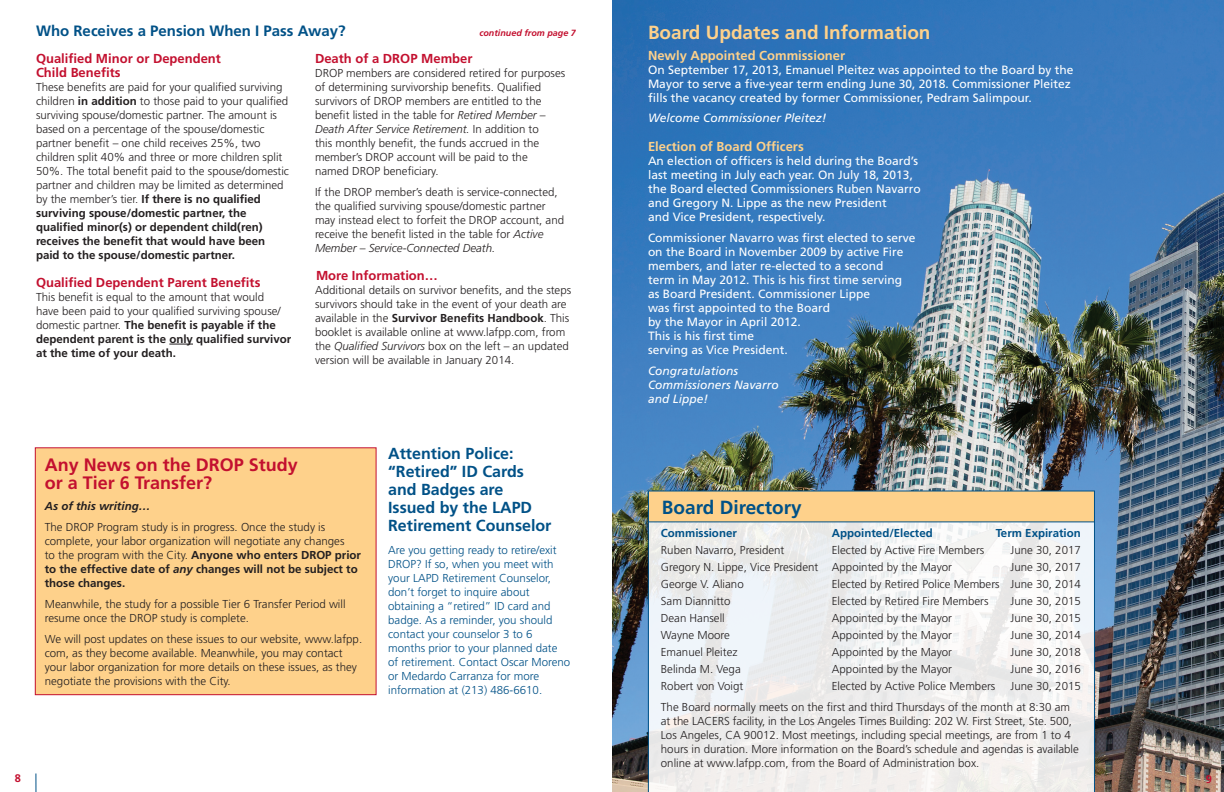
<style>
.page{position:relative;width:1224px;height:792px;background:#fff}
.page>*{position:absolute;margin:0;border:0;box-sizing:border-box;transform-origin:0 0}
.t1{font:700 19px "Frutiger";color:#fed18b}
.t2{font:700 19px "Frutiger";color:#005187}
.t3{font:700 18px/18px "Frutiger";color:#c3102f}
.t4{font:700 16px/18px "Frutiger";color:#005187}
.t5{font:700 15px "Frutiger";color:#005187}
.t6{font:700 13px/14px "Frutiger";color:#c3102f}
.t7{font:700 13px "Frutiger";color:#fed18b}
.t8{font:12px/14px "Frutiger";color:#fff}
.t9{font:italic 12px/14px "Frutiger";color:#fff}
.t10{font:300 11.5px/14px "Frutiger";color:#231f20}
.t11{font:300 11.5px/14px "Frutiger";color:#005187}
.t12{font:700 11.5px "Frutiger";color:#005187}
.t13{font:italic 700 11.5px "Frutiger";color:#231f20}
.t14{font:700 11px "Frutiger";color:#c3102f}
.t15{font:italic 700 9px "Frutiger";color:#c3102f}
.s1{font-weight:700}
.s2{font-style:italic}
.s3{font-weight:700;font-style:italic}
</style>
<div class="page">
<img style="left:612px;top:0;width:612px;height:792px">
<svg style="left:35px;top:774px;width:1px;height:18px"></svg>
<svg style="left:1187px;top:775px;width:1px;height:17px"></svg>
<div style="left:35px;top:448px;width:341px;height:247px;background:#fed18b"></div>
<div style="left:35px;top:447px;width:342px;height:248px;border:1px solid #c3102f"></div>
<svg style="left:169px;top:344px;width:24px;height:1px"></svg>
<svg style="left:648px;top:522px;width:447px;height:270px"></svg>
<div style="left:648px;top:491px;width:446px;height:31px;background:#fed18b"></div>
<div style="left:648px;top:490px;width:447px;height:32px;border:1px solid #005187"></div>
<h3 class="t5" style="left:36px;top:22px;width:311px">Who Receives a Pension When I Pass Away?</h3>
<p class="t15" style="left:479px;top:27px;width:98px">continued from page 7</p>
<p class="t6" style="left:36px;top:51px;width:186px">Qualified Minor or Dependent<br>Child Benefits</p>
<p class="t10" style="left:36px;top:80px;width:255px">These benefits are paid for your qualified surviving children <span class="s1">in addition</span> to those paid to your qualified surviving spouse/domestic partner. The amount is based on a percentage of the spouse/domestic partner benefit – one child receives 25%, two children split 40% and three or more children split 50%. The total benefit paid to the spouse/domestic partner and children may be limited as determined by the member’s tier. <span class="s1">If there is no qualified surviving spouse/domestic partner, the qualified minor(s) or dependent child(ren) receives the benefit that would have been paid to the spouse/domestic partner.</span></p>
<p class="t6" style="left:36px;top:275px;width:226px">Qualified Dependent Parent Benefits</p>
<p class="t10" style="left:36px;top:290px;width:257px">This benefit is equal to the amount that would<br>have been paid to your qualified surviving spouse/ domestic partner. <span class="s1">The benefit is payable if the dependent parent is the only qualified survivor at the time of your death.</span></p>
<p class="t6" style="left:315px;top:51px;width:159px">Death of a DROP Member</p>
<p class="t10" style="left:315px;top:66px;width:252px">DROP members are considered retired for purposes of determining survivorship benefits. Qualified survivors of DROP members are entitled to the benefit listed in the table for <span class="s2">Retired Member – Death After Service Retirement.</span> In addition to<br>this monthly benefit, the funds accrued in the member’s DROP account will be paid to the<br>named DROP beneficiary.</p>
<p class="t10" style="left:315px;top:185px;width:251px">If the DROP member’s death is service-connected, the qualified surviving spouse/domestic partner may instead elect to forfeit the DROP account, and receive the benefit listed in the table for <span class="s2">Active Member – Service-Connected Death.</span></p>
<p class="t6" style="left:316px;top:268px;width:123px">More Information…</p>
<p class="t10" style="left:315px;top:283px;width:258px">Additional details on survivor benefits, and the steps survivors should take in the event of your death are available in the <span class="s1">Survivor Benefits Handbook</span>. This booklet is available online at www.lafpp.com, from the <span class="s2">Qualified Survivors</span> box on the left – an updated version will be available in January 2014.</p>
<h2 class="t3" style="left:45px;top:456px;width:255px">Any News on the DROP Study or a Tier 6 Transfer?</h2>
<p class="t13" style="left:45px;top:500px;width:107px">As of this writing…</p>
<p class="t10" style="left:45px;top:520px;width:318px">The DROP Program study is in progress. Once the study is complete, your labor organization will negotiate any changes<br>to the program with the City. <span class="s1">Anyone who enters DROP prior to the effective date of</span> <span class="s3">any</span> <span class="s1">changes will not be subject to those changes.</span></p>
<p class="t10" style="left:45px;top:597px;width:302px">Meanwhile, the study for a possible Tier 6 Transfer Period will resume once the DROP study is complete.</p>
<p class="t10" style="left:45px;top:632px;width:319px">We will post updates on these issues to our website, www.lafpp. com, as they become available. Meanwhile, you may contact your labor organization for more details on these issues, as they negotiate the provisions with the City.</p>
<h3 class="t4" style="left:388px;top:444px;width:165px">Attention Police: “Retired” ID Cards and Badges are<br>Issued by the LAPD<br>Retirement Counselor</h3>
<p class="t11" style="left:388px;top:543px;width:184px">Are you getting ready to retire/exit<br>DROP? If so, when you meet with your LAPD Retirement Counselor, don’t forget to inquire about obtaining a “retired” ID card and badge. As a reminder, you should contact your counselor 3 to 6 months prior to your planned date of retirement. Contact Oscar Moreno or Medardo Carranza for more information at (213) 486-6610.</p>
<h1 class="t1" style="left:648px;top:21px;width:284px">Board Updates and Information</h1>
<p class="t7" style="left:648px;top:48px;width:199px">Newly Appointed Commissioner</p>
<p class="t8" style="left:648px;top:63px;width:427px">On September 17, 2013, Emanuel Pleitez was appointed to the Board by the<br>Mayor to serve a five-year term ending June 30, 2018. Commissioner Pleitez fills the vacancy created by former Commissioner, Pedram Salimpour.</p>
<p class="t9" style="left:648px;top:111px;width:180px">Welcome Commissioner Pleitez!</p>
<p class="t7" style="left:648px;top:139px;width:157px">Election of Board Officers</p>
<p class="t8" style="left:648px;top:154px;width:274px">An election of officers is held during the Board’s last meeting in July each year. On July 18, 2013, the Board elected Commissioners Ruben Navarro and Gregory N. Lippe as the new President<br>and Vice President, respectively.</p>
<p class="t8" style="left:648px;top:231px;width:269px">Commissioner Navarro was first elected to serve on the Board in November 2009 by active Fire members, and later re-elected to a second<br>term in May 2012. This is his first time serving as Board President. Commissioner Lippe<br>was first appointed to the Board<br>by the Mayor in April 2012.<br>This is his first time<br>serving as Vice President.</p>
<p class="t9" style="left:648px;top:364px;width:132px">Congratulations<br>Commissioners Navarro and Lippe!</p>
<h1 class="t2" style="left:662px;top:496px;width:141px">Board Directory</h1>
<p class="t12" style="left:661px;top:526px;width:78px">Commissioner</p>
<p class="t12" style="left:832px;top:526px;width:102px">Appointed/Elected</p>
<p class="t12" style="left:996px;top:526px;width:87px">Term Expiration</p>
<p class="t10" style="left:661px;top:543px;width:125px">Ruben Navarro, President</p>
<p class="t10" style="left:832px;top:543px;width:154px">Elected by Active Fire Members</p>
<p class="t10" style="left:1011px;top:543px;width:72px">June 30, 2017</p>
<p class="t10" style="left:661px;top:560px;width:293px">Gregory N. Lippe, Vice President Appointed by the Mayor</p>
<p class="t10" style="left:1011px;top:560px;width:72px">June 30, 2017</p>
<p class="t10" style="left:661px;top:577px;width:84px">George V. Aliano</p>
<p class="t10" style="left:832px;top:577px;width:250px">Elected by Retired Police Members June 30, 2014</p>
<p class="t10" style="left:661px;top:594px;width:71px">Sam Diannitto</p>
<p class="t10" style="left:832px;top:594px;width:158px">Elected by Retired Fire Members</p>
<p class="t10" style="left:1011px;top:594px;width:72px">June 30, 2015</p>
<p class="t10" style="left:661px;top:611px;width:65px">Dean Hansell</p>
<p class="t10" style="left:832px;top:611px;width:122px">Appointed by the Mayor</p>
<p class="t10" style="left:1011px;top:611px;width:72px">June 30, 2015</p>
<p class="t10" style="left:661px;top:628px;width:71px">Wayne Moore</p>
<p class="t10" style="left:832px;top:628px;width:122px">Appointed by the Mayor</p>
<p class="t10" style="left:1011px;top:628px;width:72px">June 30, 2014</p>
<p class="t10" style="left:661px;top:645px;width:78px">Emanuel Pleitez</p>
<p class="t10" style="left:832px;top:645px;width:122px">Appointed by the Mayor</p>
<p class="t10" style="left:1011px;top:645px;width:72px">June 30, 2018</p>
<p class="t10" style="left:661px;top:662px;width:81px">Belinda M. Vega</p>
<p class="t10" style="left:832px;top:662px;width:122px">Appointed by the Mayor</p>
<p class="t10" style="left:1011px;top:662px;width:72px">June 30, 2016</p>
<p class="t10" style="left:661px;top:679px;width:84px">Robert von Voigt</p>
<p class="t10" style="left:832px;top:679px;width:165px">Elected by Active Police Members</p>
<p class="t10" style="left:661px;top:676px;width:422px;line-height:21px;text-indent:350px">June 30, 2015<br>The Board normally meets on the first and third Thursdays of the month at 8:30 am</p>
<p class="t10" style="left:661px;top:714px;width:420px">at the LACERS facility, in the Los Angeles Times Building: 202 W. First Street, Ste. 500, Los Angeles, CA 90012. Most meetings, including special meetings, are from 1 to 4 hours in duration. More information on the Board’s schedule and agendas is available online at www.lafpp.com, from the Board of Administration box.</p>
<p class="t14" style="left:15px;top:772px;width:8px">8</p>
<p class="t14" style="left:1206px;top:773px;width:8px">9</p>
</div>
